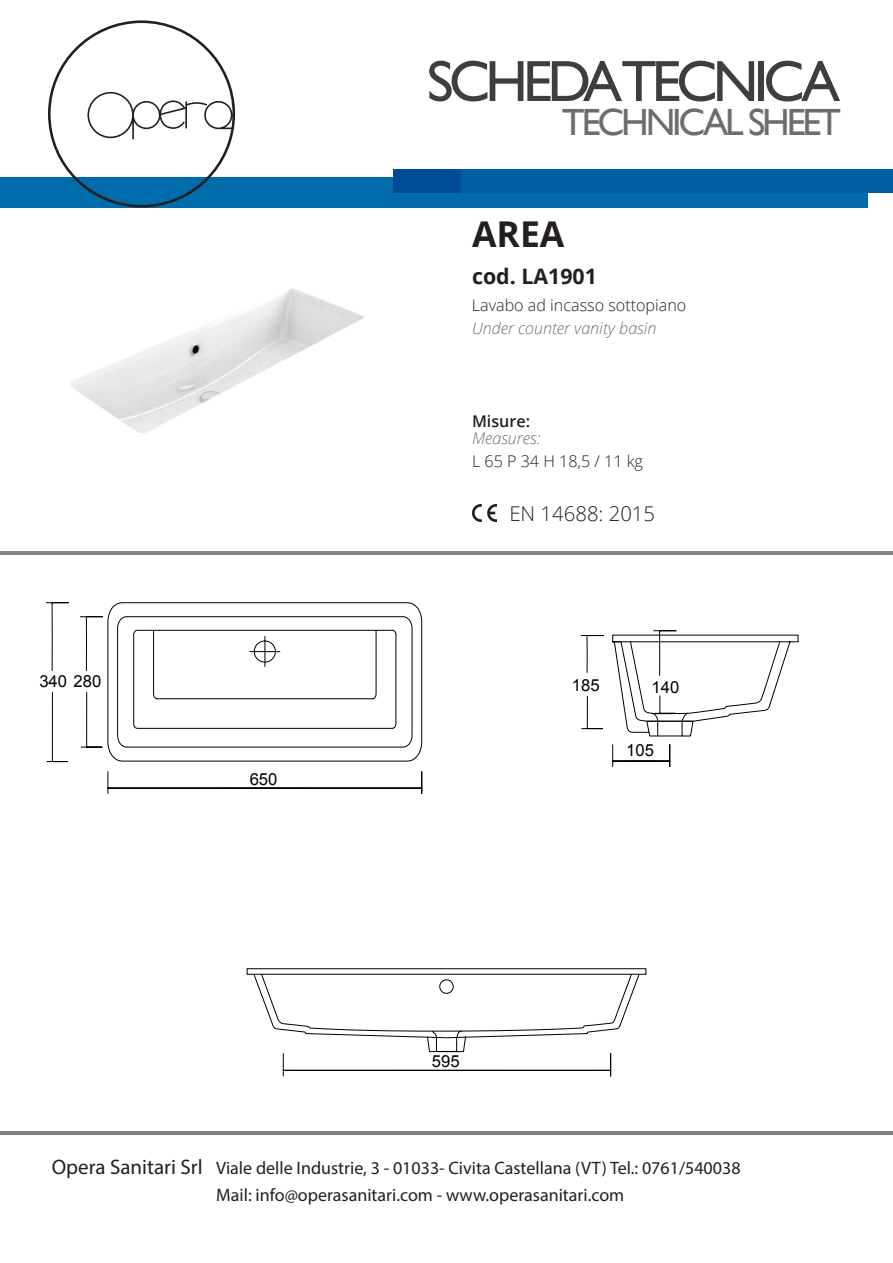
<style>
.page{position:relative;width:893px;height:1263px;background:#fff}
.page>*{position:absolute;margin:0;border:0;box-sizing:border-box;transform-origin:0 0}
.t1{font:58.35px "Gill Sans";letter-spacing:-.085em;color:#3e3e3f}
.t2{font:37.95px "Gill Sans";letter-spacing:-.085em;color:#6c6d70}
.t3{font:700 35.55px "Open Sans";color:#231f20}
.t4{font:700 21.3px "Open Sans";color:#231f20}
.t5{font:21px "Myriad Pro";color:#231f20}
.t6{font:300 20.4px "Open Sans";color:#231f20}
.t7{font:18px/27px "Myriad Pro";color:#231f20}
.t8{font:16.65px "Arial";color:#000001}
.t9{font:300 16.2px "Open Sans";color:#231f20}
.t10{font:italic 300 16.2px "Open Sans";color:#6c6d70}
.t11{font:600 16.2px "Open Sans";color:#231f20}
</style>
<div class="page">
<img style="left:70px;top:288px;width:294px;height:145px">
<div style="left:0;top:177px;width:868px;height:31px;background:#006cac"></div>
<div style="left:393px;top:169px;width:500px;height:24px;background:#005fa3"></div>
<div style="left:393px;top:169px;width:67px;height:24px;background:#004c97"></div>
<hr style="left:0;top:1131px;width:893px;height:3px;background:#808285">
<hr style="left:0;top:551px;width:893px;height:3px;background:#808285">
<svg style="left:48px;top:20px;width:187px;height:188px"></svg>
<svg style="left:45px;top:602px;width:24px;height:69px"></svg>
<svg style="left:46px;top:691px;width:22px;height:71px"></svg>
<svg style="left:108px;top:771px;width:314px;height:23px"></svg>
<svg style="left:80px;top:616px;width:23px;height:55px"></svg>
<svg style="left:80px;top:691px;width:23px;height:56px"></svg>
<svg style="left:107px;top:602px;width:315px;height:160px"></svg>
<svg style="left:117px;top:616px;width:295px;height:131px"></svg>
<hr style="left:265px;top:636px;width:1px;height:31px;background:#000001">
<hr style="left:250px;top:651px;width:30px;height:1px;background:#000001">
<div style="left:254px;top:641px;width:22px;height:21px;border:1px solid #000001;border-radius:50%"></div>
<svg style="left:580px;top:635px;width:24px;height:38px"></svg>
<svg style="left:581px;top:695px;width:22px;height:34px"></svg>
<svg style="left:612px;top:744px;width:58px;height:23px"></svg>
<svg style="left:612px;top:630px;width:187px;height:106px"></svg>
<svg style="left:253px;top:973px;width:387px;height:104px"></svg>
<div style="left:440px;top:980px;width:13px;height:13px;border:1px solid #000001;border-radius:50%"></div>
<div style="left:606px;top:909px;width:102px;height:102px;border:8px solid #231f20;border-radius:50%"></div>
<div style="left:612px;top:942px;width:92px;height:14px;background:#fff"></div>
<img style="left:472px;top:504px;width:24px;height:18px">
<h1 class="t1" style="left:427px;top:47px;width:415px">SCHEDA TECNICA</h1>
<h2 class="t2" style="left:562px;top:100px;width:281px">TECHNICAL SHEET</h2>
<h3 class="t3" style="left:472px;top:209px;width:94px">AREA</h3>
<p class="t4" style="left:472px;top:261px;width:126px">cod. LA1901</p>
<p class="t9" style="left:472px;top:294px;width:216px">Lavabo ad incasso sottopiano</p>
<p class="t10" style="left:472px;top:316px;width:186px">Under counter vanity basin</p>
<p class="t11" style="left:472px;top:410px;width:60px">Misure:</p>
<p class="t10" style="left:472px;top:427px;width:70px">Measures:</p>
<p class="t9" style="left:472px;top:450px;width:172px">L 65 P 34 H 18,5 / 11 kg</p>
<p class="t6" style="left:509px;top:499px;width:147px">EN 14688: 2015</p>
<p class="t8" style="left:39px;top:670px;width:64px">340 280</p>
<p class="t8" style="left:572px;top:674px;width:29px">185</p>
<p class="t8" style="left:651px;top:676px;width:29px">140</p>
<p class="t8" style="left:250px;top:768px;width:29px">650</p>
<p class="t8" style="left:626px;top:739px;width:29px">105</p>
<p class="t8" style="left:432px;top:1050px;width:29px">595</p>
<p class="t5" style="left:52px;top:1154px;width:153px">Opera Sanitari Srl</p>
<p class="t7" style="left:216px;top:1154px;width:526px">Viale delle Industrie, 3 - 01033- Civita Castellana (VT) Tel.: 0761/540038<br>Mail: info@operasanitari.com - www.operasanitari.com</p>
</div>
